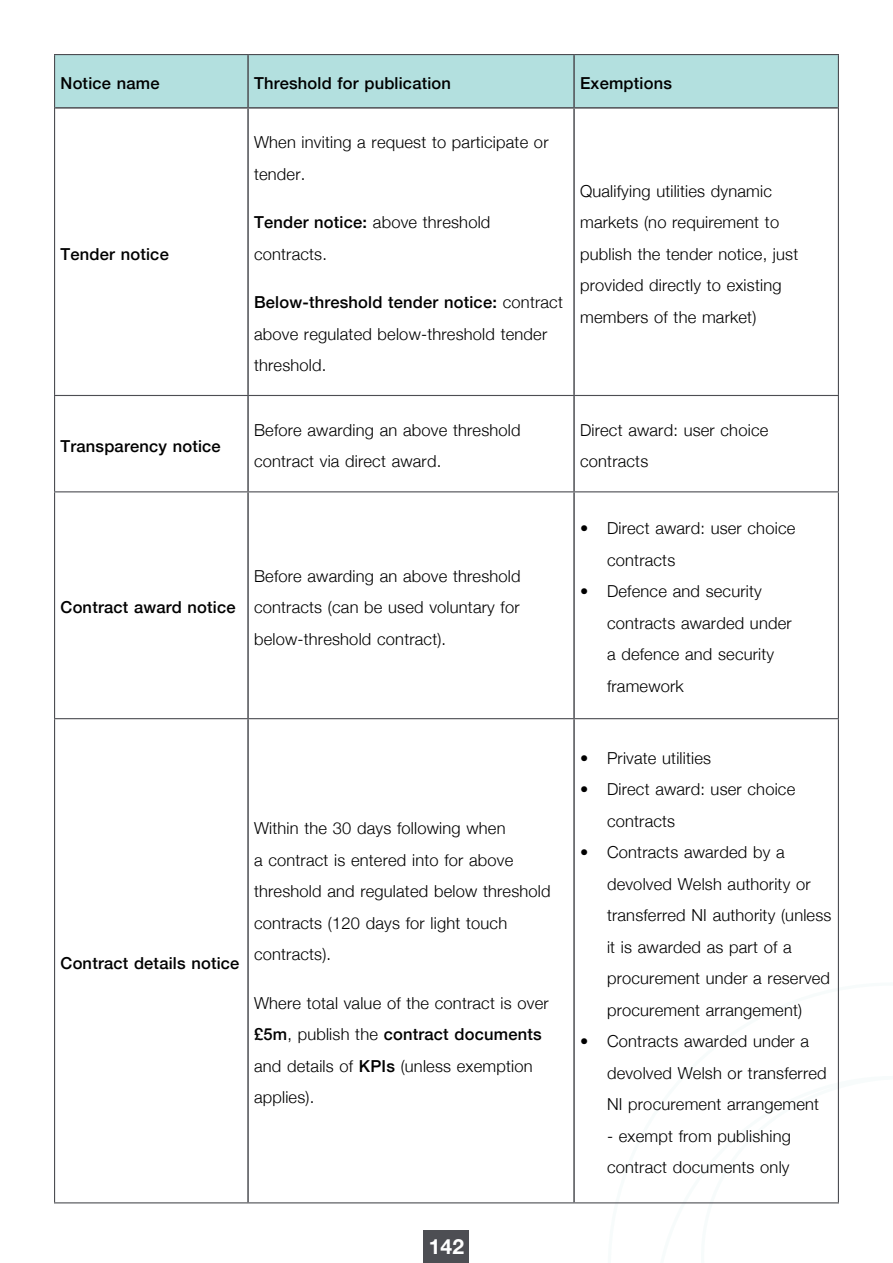
<style>
.page{position:relative;width:893px;height:1263px;background:#fff}
.page>*{position:absolute;margin:0;border:0;box-sizing:border-box;transform-origin:0 0}
.t1{font:700 21px "Helvetica Neue LT Pro";color:#fff}
.t2{font:21px "Myriad Pro";color:#fff}
.t3{font:300 16.5px/31.5px "Helvetica Neue";letter-spacing:.01em;color:#000}
.t4{font:500 16.5px "Helvetica Neue";letter-spacing:.01em;color:#000}
.s1{font-weight:500}
</style>
<div class="page">
<svg style="left:606px;top:981px;width:233px;height:223px"></svg>
<div style="left:55px;top:55px;width:783px;height:52px;background:#b3e0df"></div>
<hr style="left:54px;top:108px;width:1px;height:287px;background:#4d4e53">
<hr style="left:838px;top:108px;width:1px;height:287px;background:#4d4e53">
<hr style="left:54px;top:395px;width:194px;height:1px;background:#4d4e53">
<hr style="left:54px;top:396px;width:1px;height:95px;background:#4d4e53">
<hr style="left:248px;top:395px;width:326px;height:1px;background:#4d4e53">
<hr style="left:574px;top:395px;width:265px;height:1px;background:#4d4e53">
<hr style="left:838px;top:396px;width:1px;height:95px;background:#4d4e53">
<hr style="left:54px;top:491px;width:194px;height:1px;background:#4d4e53">
<hr style="left:54px;top:492px;width:1px;height:226px;background:#4d4e53">
<hr style="left:248px;top:491px;width:326px;height:1px;background:#4d4e53">
<hr style="left:574px;top:491px;width:265px;height:1px;background:#4d4e53">
<hr style="left:838px;top:492px;width:1px;height:226px;background:#4d4e53">
<hr style="left:54px;top:718px;width:194px;height:1px;background:#4d4e53">
<hr style="left:54px;top:719px;width:1px;height:483px;background:#4d4e53">
<hr style="left:248px;top:718px;width:326px;height:1px;background:#4d4e53">
<hr style="left:574px;top:718px;width:265px;height:1px;background:#4d4e53">
<hr style="left:838px;top:719px;width:1px;height:483px;background:#4d4e53">
<hr style="left:54px;top:1202px;width:194px;height:1px;background:#4d4e53">
<hr style="left:248px;top:1202px;width:326px;height:1px;background:#4d4e53">
<hr style="left:574px;top:1202px;width:265px;height:1px;background:#4d4e53">
<hr style="left:247px;top:109px;width:2px;height:286px;background:#4d4e53">
<hr style="left:573px;top:109px;width:2px;height:286px;background:#4d4e53">
<hr style="left:247px;top:396px;width:2px;height:95px;background:#4d4e53">
<hr style="left:573px;top:396px;width:2px;height:95px;background:#4d4e53">
<hr style="left:247px;top:492px;width:2px;height:226px;background:#4d4e53">
<hr style="left:573px;top:492px;width:2px;height:226px;background:#4d4e53">
<hr style="left:247px;top:719px;width:2px;height:483px;background:#4d4e53">
<hr style="left:573px;top:719px;width:2px;height:483px;background:#4d4e53">
<hr style="left:54px;top:54px;width:194px;height:1px;background:#4d4e53">
<hr style="left:54px;top:55px;width:1px;height:53px;background:#4d4e53">
<hr style="left:248px;top:54px;width:326px;height:1px;background:#4d4e53">
<hr style="left:574px;top:54px;width:265px;height:1px;background:#4d4e53">
<hr style="left:838px;top:55px;width:1px;height:53px;background:#4d4e53">
<hr style="left:247px;top:55px;width:2px;height:52px;background:#4d4e53">
<hr style="left:573px;top:55px;width:2px;height:52px;background:#4d4e53">
<hr style="left:55px;top:107px;width:193px;height:2px;background:#4d4e53">
<hr style="left:248px;top:107px;width:326px;height:2px;background:#4d4e53">
<hr style="left:574px;top:107px;width:264px;height:2px;background:#4d4e53">
<div style="left:424px;top:1230px;width:45px;height:33px;background:#4d4e53"></div>
<p class="t4" style="left:61px;top:70px;width:101px">Notice name</p>
<p class="t4" style="left:254px;top:70px;width:198px">Threshold for publication</p>
<p class="t4" style="left:580px;top:70px;width:93px">Exemptions</p>
<p class="t4" style="left:61px;top:241px;width:110px">Tender notice</p>
<p class="t4" style="left:61px;top:433px;width:162px">Transparency notice</p>
<p class="t3" style="left:254px;top:125px;width:296px">When inviting a request to participate or tender.</p>
<p class="t3" style="left:254px;top:205px;width:238px"><span class="s1">Tender notice:</span> above threshold contracts.</p>
<p class="t3" style="left:254px;top:285px;width:310px"><span class="s1">Below-threshold tender notice:</span> contract above regulated below-threshold tender threshold.</p>
<p class="t3" style="left:580px;top:174px;width:220px">Qualifying utilities dynamic markets (no requirement to publish the tender notice, just provided directly to existing members of the market)</p>
<p class="t3" style="left:254px;top:413px;width:268px">Before awarding an above threshold contract via direct award.</p>
<p class="t3" style="left:580px;top:413px;width:190px">Direct award: user choice contracts</p>
<p class="t4" style="left:61px;top:594px;width:177px">Contract award notice</p>
<p class="t3" style="left:254px;top:559px;width:268px;text-align:justify">Before awarding an above threshold contracts (can be used voluntary for below-threshold contract).</p>
<p class="t3" style="left:607px;top:512px;width:190px;text-indent:-27px">• Direct award: user choice contracts</p>
<p class="t3" style="left:607px;top:575px;width:186px;text-indent:-27px">• Defence and security contracts awarded under a defence and security framework</p>
<p class="t4" style="left:61px;top:950px;width:180px">Contract details notice</p>
<p class="t3" style="left:254px;top:811px;width:298px">Within the 30 days following when<br>a contract is entered into for above threshold and regulated below threshold contracts (120 days for light touch contracts).</p>
<p class="t3" style="left:254px;top:986px;width:296px">Where total value of the contract is over <span class="s1">£5m</span>, publish the <span class="s1">contract documents </span>and details of <span class="s1">KPIs</span> (unless exemption applies).</p>
<p class="t3" style="left:580px;top:741px;width:133px">• Private utilities</p>
<p class="t3" style="left:607px;top:773px;width:190px;text-indent:-27px">• Direct award: user choice contracts</p>
<p class="t3" style="left:607px;top:836px;width:226px;text-indent:-27px">• Contracts awarded by a devolved Welsh authority or transferred NI authority (unless it is awarded as part of a procurement under a reserved procurement arrangement)</p>
<p class="t3" style="left:607px;top:1025px;width:221px;text-indent:-27px">• Contracts awarded under a devolved Welsh or transferred<br>NI procurement arrangement</p>
<p class="t3" style="left:607px;top:1119px;width:185px">- exempt from publishing contract documents only</p>
<p class="t1" style="left:429px;top:1233px;width:37px">142</p>
<p class="t2" style="left:441px;top:1235px;width:12px">2</p>
</div>
